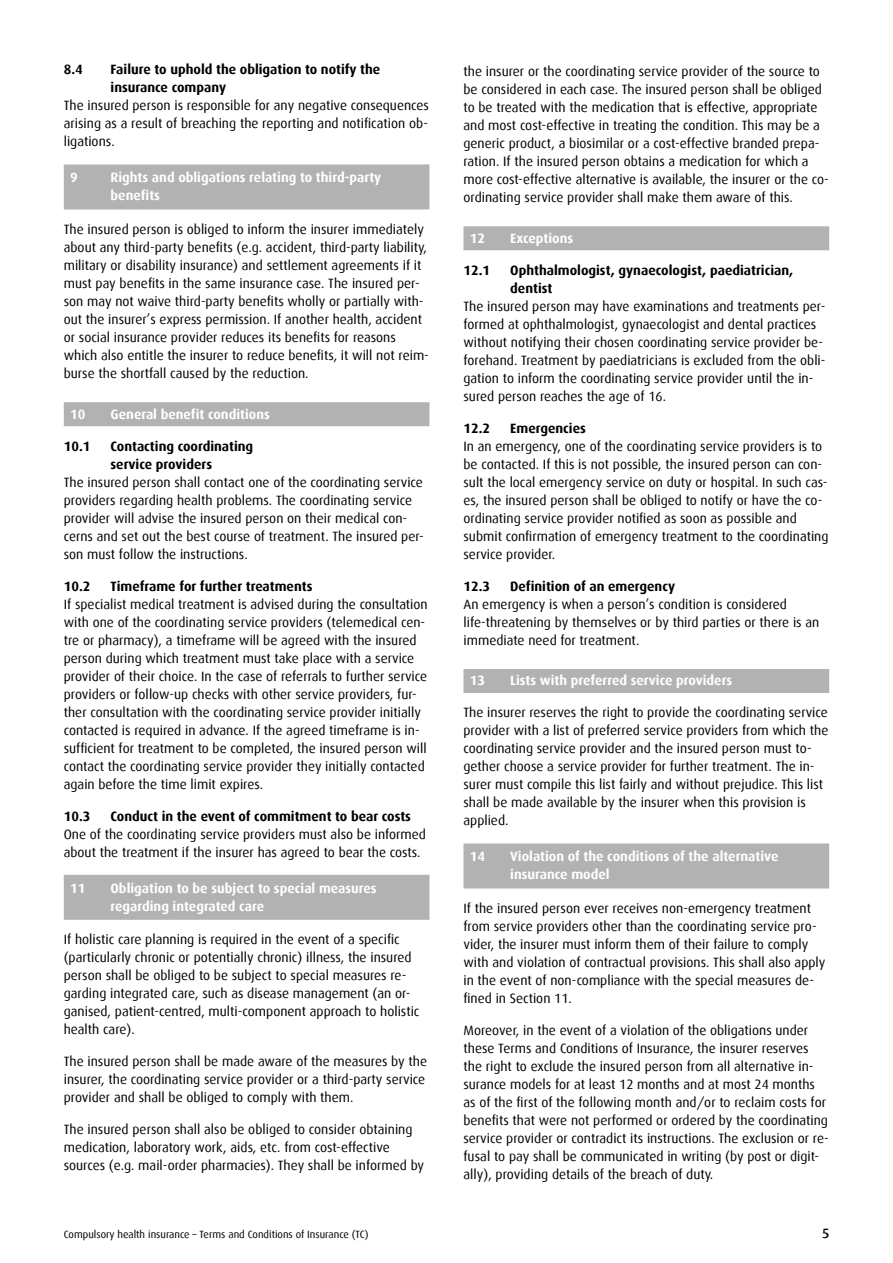
<style>
.page{position:relative;width:893px;height:1263px;background:#fff}
.page>*{position:absolute;margin:0;border:0;box-sizing:border-box;transform-origin:0 0}
.t1{font:13.5px/18px "Dax";color:#000}
.t2{font:700 13.5px/18px "Dax";color:#000}
.t3{font:700 13.5px/18px "Dax";color:#fff}
.t4{font:500 13.5px "Dax";color:#000}
.t5{font:10.5px "Dax";color:#000}
</style>
<div class="page">
<div style="left:64px;top:164px;width:365px;height:45px;background:#b3b2b2"></div>
<div style="left:64px;top:402px;width:365px;height:24px;background:#b3b2b2"></div>
<div style="left:64px;top:875px;width:365px;height:45px;background:#b3b2b2"></div>
<div style="left:463px;top:226px;width:366px;height:24px;background:#b3b2b2"></div>
<div style="left:463px;top:669px;width:366px;height:24px;background:#b3b2b2"></div>
<div style="left:463px;top:843px;width:366px;height:45px;background:#b3b2b2"></div>
<p class="t2" style="left:64px;top:61px;width:21px">8.4</p>
<p class="t2" style="left:111px;top:61px;width:271px">Failure to uphold the obligation to notify the insurance company</p>
<p class="t1" style="left:64px;top:97px;width:367px;text-align:justify">The insured person is responsible for any negative consequences arising as a result of breaching the reporting and notification ob&shy;ligations.</p>
<p class="t3" style="left:70px;top:169px;width:9px">9</p>
<p class="t3" style="left:111px;top:169px;width:272px">Rights and obligations relating to third-party benefits</p>
<p class="t1" style="left:64px;top:220px;width:367px">The insured person is obliged to inform the insurer immediately about any third-party benefits (e.g. accident, third-party liability, military or disability insurance) and settlement agreements if it must pay benefits in the same insurance case. The insured per&shy;son may not waive third-party benefits wholly or partially with&shy;out the insurer’s express permission. If another health, accident or social insurance provider reduces its benefits for reasons which also entitle the insurer to reduce benefits, it will not reim&shy;burse the shortfall caused by the reduction.</p>
<p class="t3" style="left:70px;top:405px;width:17px">10</p>
<p class="t3" style="left:111px;top:405px;width:161px">General benefit conditions</p>
<p class="t2" style="left:64px;top:437px;width:28px">10.1</p>
<p class="t2" style="left:111px;top:437px;width:144px">Contacting coordinating service providers</p>
<p class="t1" style="left:64px;top:473px;width:362px">The insured person shall contact one of the coordinating service providers regarding health problems. The coordinating service provider will advise the insured person on their medical con&shy;cerns and set out the best course of treatment. The insured per&shy;son must follow the instructions.</p>
<p class="t2" style="left:64px;top:577px;width:28px">10.2</p>
<p class="t2" style="left:111px;top:577px;width:203px">Timeframe for further treatments</p>
<p class="t1" style="left:64px;top:595px;width:366px">If specialist medical treatment is advised during the consultation with one of the coordinating service providers (telemedical cen&shy;tre or pharmacy), a timeframe will be agreed with the insured person during which treatment must take place with a service provider of their choice. In the case of referrals to further service providers or follow-up checks with other service providers, fur&shy;ther consultation with the coordinating service provider initially contacted is required in advance. If the agreed timeframe is in&shy;sufficient for treatment to be completed, the insured person will contact the coordinating service provider they initially contacted again before the time limit expires.</p>
<p class="t2" style="left:64px;top:807px;width:28px">10.3</p>
<p class="t2" style="left:111px;top:807px;width:302px">Conduct in the event of commitment to bear costs</p>
<p class="t1" style="left:64px;top:825px;width:364px">One of the coordinating service providers must also be informed about the treatment if the insurer has agreed to bear the costs.</p>
<p class="t3" style="left:70px;top:879px;width:17px">11</p>
<p class="t3" style="left:111px;top:879px;width:268px">Obligation to be subject to special measures regarding integrated care</p>
<p class="t1" style="left:64px;top:931px;width:357px">If holistic care planning is required in the event of a specific (particularly chronic or potentially chronic) illness, the insured person shall be obliged to be subject to special measures re&shy;garding integrated care, such as disease management (an or&shy;ganised, patient-centred, multi-component approach to holistic health care).</p>
<p class="t1" style="left:64px;top:1053px;width:365px">The insured person shall be made aware of the measures by the insurer, the coordinating service provider or a third-party service provider and shall be obliged to comply with them.</p>
<p class="t1" style="left:64px;top:1121px;width:362px">The insured person shall also be obliged to consider obtaining medication, laboratory work, aids, etc. from cost-effective sources (e.g. mail-order pharmacies). They shall be informed by</p>
<p class="t1" style="left:463px;top:63px;width:367px">the insurer or the coordinating service provider of the source to be considered in each case. The insured person shall be obliged to be treated with the medication that is effective, appropriate and most cost-effective in treating the condition. This may be a generic product, a biosimilar or a cost-effective branded prepa&shy;ration. If the insured person obtains a medication for which a more cost-effective alternative is available, the insurer or the co&shy;ordinating service provider shall make them aware of this.</p>
<p class="t3" style="left:470px;top:229px;width:17px">12</p>
<p class="t3" style="left:510px;top:229px;width:65px">Exceptions</p>
<p class="t2" style="left:463px;top:261px;width:28px">12.1</p>
<p class="t2" style="left:510px;top:261px;width:284px">Ophthalmologist, gynaecologist, paediatrician, dentist</p>
<p class="t1" style="left:463px;top:297px;width:363px">The insured person may have examinations and treatments per&shy;formed at ophthalmologist, gynaecologist and dental practices without notifying their chosen coordinating service provider be&shy;forehand. Treatment by paediatricians is excluded from the obli&shy;gation to inform the coordinating service provider until the in&shy;sured person reaches the age of 16.</p>
<p class="t2" style="left:463px;top:419px;width:28px">12.2</p>
<p class="t2" style="left:510px;top:419px;width:77px">Emergencies</p>
<p class="t1" style="left:463px;top:437px;width:367px">In an emergency, one of the coordinating service providers is to be contacted. If this is not possible, the insured person can con&shy;sult the local emergency service on duty or hospital. In such cas&shy;es, the insured person shall be obliged to notify or have the co&shy;ordinating service provider notified as soon as possible and submit confirmation of emergency treatment to the coordinating service provider.</p>
<p class="t2" style="left:463px;top:577px;width:28px">12.3</p>
<p class="t2" style="left:510px;top:577px;width:166px">Definition of an emergency</p>
<p class="t1" style="left:463px;top:595px;width:357px">An emergency is when a person’s condition is considered life-threatening by themselves or by third parties or there is an immediate need for treatment.</p>
<p class="t3" style="left:470px;top:672px;width:17px">13</p>
<p class="t3" style="left:510px;top:672px;width:224px">Lists with preferred service providers</p>
<p class="t1" style="left:463px;top:704px;width:366px">The insurer reserves the right to provide the coordinating service provider with a list of preferred service providers from which the coordinating service provider and the insured person must to&shy;gether choose a service provider for further treatment. The in&shy;surer must compile this list fairly and without prejudice. This list shall be made available by the insurer when this provision is applied.</p>
<p class="t3" style="left:470px;top:848px;width:17px">14</p>
<p class="t3" style="left:510px;top:848px;width:270px">Violation of the conditions of the alternative insurance model</p>
<p class="t1" style="left:463px;top:899px;width:363px">If the insured person ever receives non-emergency treatment from service providers other than the coordinating service pro&shy;vider, the insurer must inform them of their failure to comply with and violation of contractual provisions. This shall also apply in the event of non-compliance with the special measures de&shy;fined in Section 11.</p>
<p class="t1" style="left:463px;top:1021px;width:367px">Moreover, in the event of a violation of the obligations under these Terms and Conditions of Insurance, the insurer reserves the right to exclude the insured person from all alternative in&shy;surance models for at least 12 months and at most 24 months as of the first of the following month and/or to reclaim costs for benefits that were not performed or ordered by the coordinating service provider or contradict its instructions. The exclusion or re&shy;fusal to pay shall be communicated in writing (by post or digit&shy;ally), providing details of the breach of duty.</p>
<p class="t5" style="left:64px;top:1228px;width:306px">Compulsory health insurance – Terms and Conditions of Insurance (TC)</p>
<p class="t4" style="left:822px;top:1225px;width:9px">5</p>
</div>
